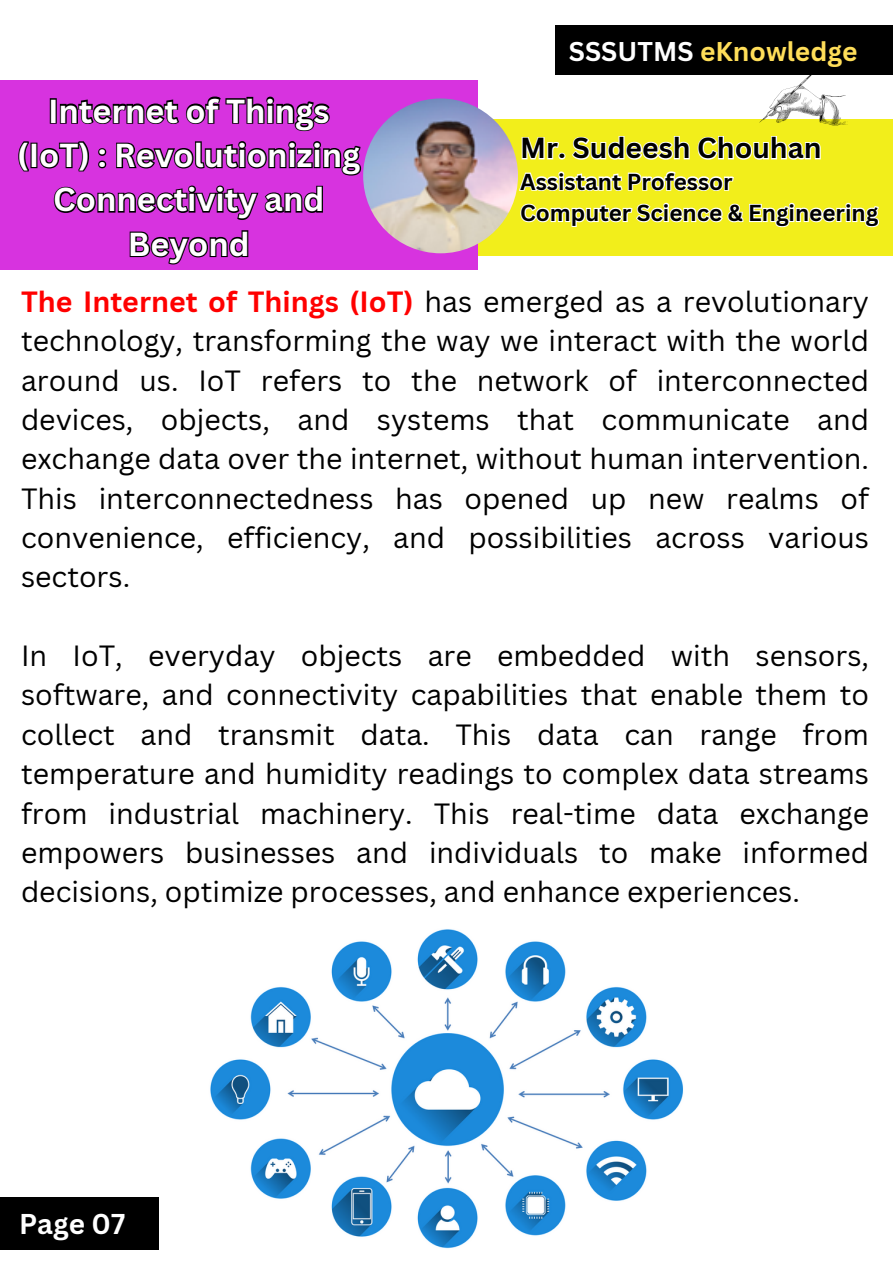
<style>
.page{position:relative;width:893px;height:1264px;background:#fff}
.page>*{position:absolute;margin:0;border:0;box-sizing:border-box;transform-origin:0 0}
.t1{font:700 32.4px/44.4px "Canva Sans";color:#fff;text-align:center}
.t2{font:28.5px/39.3px "Canva Sans";color:#000;text-align:justify}
.t3{font:700 28.2px "Canva Sans";color:#000}
.t4{font:700 27.9px "Canva Sans";color:#fff}
.t5{font:700 26.4px "Canva Sans";color:#ffde59}
.t6{font:700 22.5px "Canva Sans";color:#000}
.s1{color:#fff}
.s2{font-weight:700;color:#f00}
</style>
<div class="page">
<div style="left:477px;top:120px;width:415px;height:136px;background:#f2ee1b"></div>
<div style="left:0;top:81px;width:477px;height:189px;background:#d733df"></div>
<img style="left:363px;top:98px;width:155px;height:155px;border-radius:50%">
<svg style="left:759px;top:75px;width:88px;height:50px"></svg>
<img style="left:210px;top:929px;width:473px;height:320px">
<div style="left:555px;top:26px;width:337px;height:49px;background:#000"></div>
<div style="left:0;top:1197px;width:159px;height:52px;background:#000"></div>
<svg style="left:49px;top:96px;width:281px;height:36px"></svg>
<svg style="left:18px;top:141px;width:344px;height:35px"></svg>
<svg style="left:53px;top:185px;width:270px;height:35px"></svg>
<svg style="left:129px;top:230px;width:120px;height:35px"></svg>
<svg style="left:521px;top:136px;width:300px;height:24px"></svg>
<svg style="left:517px;top:170px;width:217px;height:21px"></svg>
<svg style="left:520px;top:202px;width:360px;height:26px"></svg>
<p class="t1" style="left:17px;top:88px;width:344px">Internet of Things (IoT) : Revolutionizing<br>Connectivity and<br>Beyond</p>
<p class="t5" style="left:569px;top:32px;width:290px"><span class="s1">SSSUTMS</span> eKnowledge</p>
<p class="t3" style="left:520px;top:128px;width:303px">Mr. Sudeesh Chouhan</p>
<p class="t6" style="left:520px;top:166px;width:214px">Assistant Professor</p>
<p class="t6" style="left:520px;top:197px;width:359px">Computer Science &amp; Engineering</p>
<p class="t2" style="left:21px;top:281px;width:849px"><span class="s2">The Internet of Things (IoT)</span> has emerged as a revolutionary technology, transforming the way we interact with the world around us. IoT refers to the network of interconnected devices, objects, and systems that communicate and exchange data over the internet, without human intervention.<br>This interconnectedness has opened up new realms of convenience, efficiency, and possibilities across various sectors.</p>
<p class="t2" style="left:21px;top:635px;width:849px">In IoT, everyday objects are embedded with sensors, software, and connectivity capabilities that enable them to collect and transmit data. This data can range from temperature and humidity readings to complex data streams from industrial machinery. This real-time data exchange empowers businesses and individuals to make informed decisions, optimize processes, and enhance experiences.</p>
<p class="t4" style="left:19px;top:1203px;width:108px">Page 07</p>
</div>
